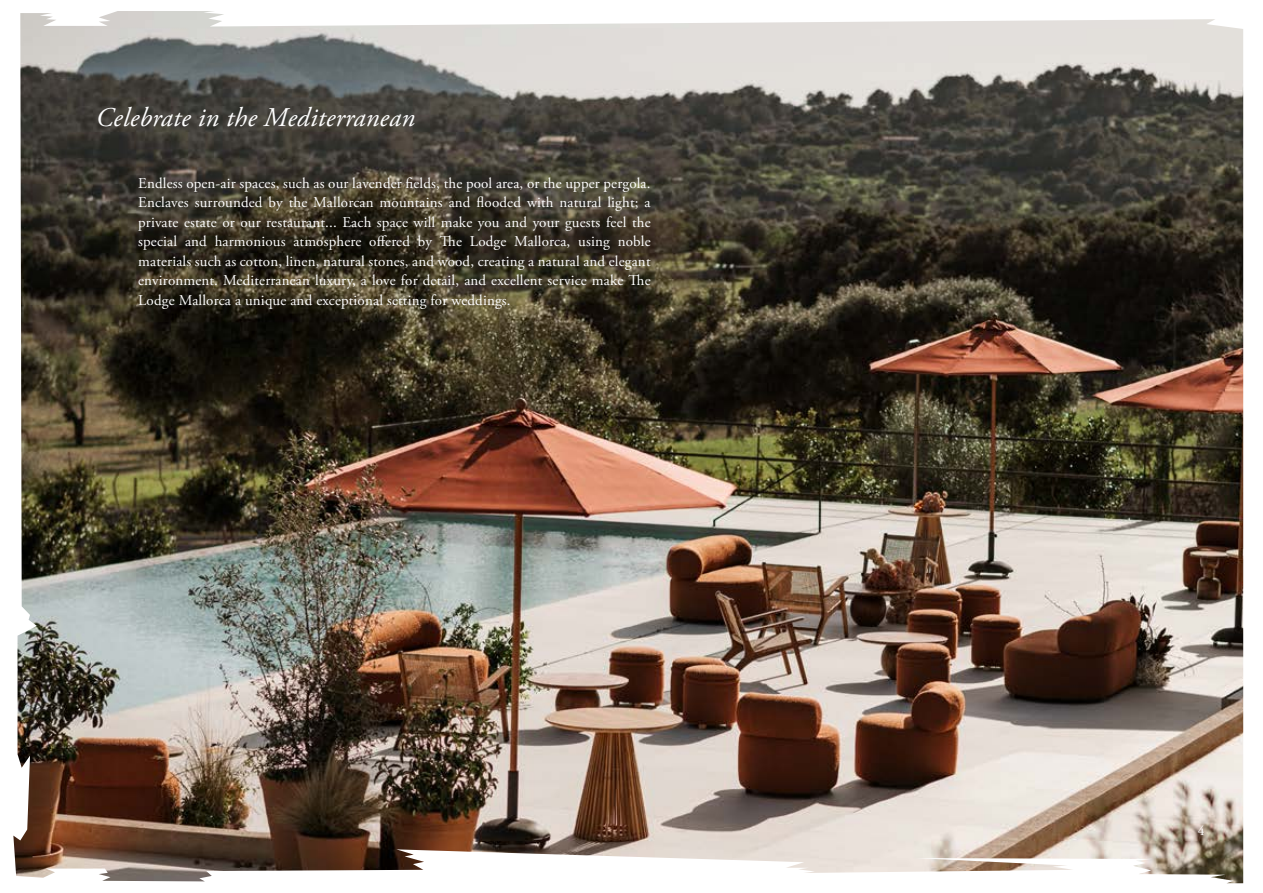
<style>
.page{position:relative;width:1263px;height:893px;background:#fff}
.page>*{position:absolute;margin:0;border:0;box-sizing:border-box;transform-origin:0 0}
.t1{font:italic 27px "Adobe Garamond Pro";letter-spacing:.01em;color:#fff}
.t2{font:15px/19.5px "Adobe Garamond Pro";letter-spacing:.01em;color:#fff;text-align:justify}
.t3{font:13.5px "Adobe Garamond Pro";color:#fff}
</style>
<div class="page">
<img style="left:13px;top:11px;width:1231px;height:873px">
<h1 class="t1" style="left:96px;top:101px;width:321px">Celebrate in the Mediterranean</h1>
<p class="t2" style="left:138px;top:174px;width:514px">Endless open-air spaces, such as our lavender fields, the pool area, or the upper pergola.<br>Enclaves surrounded by the Mallorcan mountains and flooded with natural light; a private estate or our restaurant... Each space will make you and your guests feel the special and harmonious atmosphere offered by The Lodge Mallorca, using noble materials such as cotton, linen, natural stones, and wood, creating a natural and elegant environment. Mediterranean luxury, a love for detail, and excellent service make The Lodge Mallorca a unique and exceptional setting for weddings.</p>
<p class="t3" style="left:1198px;top:823px;width:8px">4</p>
</div>
